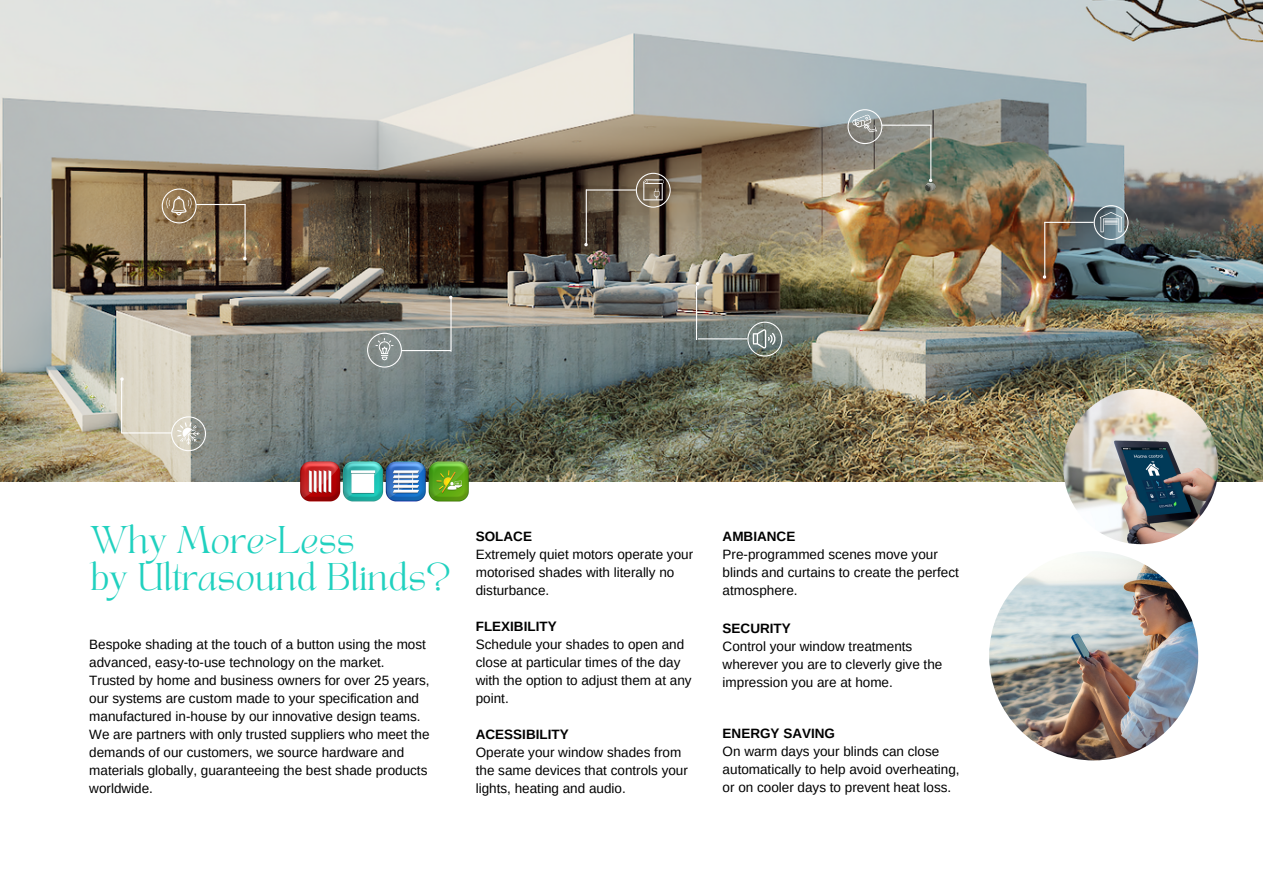
<style>
.page{position:relative;width:1263px;height:894px;background:#fff}
.page>*{position:absolute;margin:0;border:0;box-sizing:border-box;transform-origin:0 0}
.t1{font:27px/37px "TANAEGEAN";color:#21d1bf}
.t2{font:13.5px/18px "Arimo";color:#000}
.t3{font:700 13.5px "Arimo";color:#000}
</style>
<div class="page">
<img style="left:0;top:0;width:1263px;height:481px">
<hr style="left:1044px;top:222px;width:50px;height:1px;background:#fff">
<hr style="left:1044px;top:222px;width:1px;height:54px;background:#fff">
<hr style="left:698px;top:338px;width:49px;height:1px;background:#fff">
<hr style="left:696px;top:286px;width:1px;height:54px;background:#fff">
<svg style="left:171px;top:416px;width:35px;height:35px"></svg>
<hr style="left:121px;top:379px;width:1px;height:54px;background:#fff">
<hr style="left:122px;top:432px;width:49px;height:1px;background:#fff">
<svg style="left:924px;top:179px;width:12px;height:13px"></svg>
<hr style="left:930px;top:125px;width:1px;height:54px;background:#fff">
<hr style="left:882px;top:125px;width:49px;height:1px;background:#fff">
<svg style="left:1094px;top:205px;width:34px;height:35px"></svg>
<svg style="left:847px;top:109px;width:35px;height:35px"></svg>
<svg style="left:584px;top:243px;width:4px;height:3px"></svg>
<hr style="left:586px;top:189px;width:50px;height:1px;background:#fff">
<hr style="left:586px;top:189px;width:1px;height:54px;background:#fff">
<svg style="left:636px;top:173px;width:35px;height:35px"></svg>
<svg style="left:367px;top:332px;width:35px;height:35px"></svg>
<hr style="left:450px;top:297px;width:2px;height:54px;background:#fff">
<hr style="left:401px;top:350px;width:50px;height:1px;background:#fff">
<hr style="left:245px;top:205px;width:1px;height:54px;background:#fff">
<hr style="left:196px;top:204px;width:50px;height:1px;background:#fff">
<svg style="left:162px;top:188px;width:35px;height:35px"></svg>
<svg style="left:747px;top:321px;width:35px;height:35px"></svg>
<img style="left:300px;top:455px;width:168px;height:47px">
<img style="left:1063px;top:389px;width:155px;height:155px;border-radius:50%">
<img style="left:989px;top:551px;width:209px;height:209px;border-radius:50%">
<h1 class="t1" style="left:90px;top:525px;width:361px">Why More&gt;Less<br>by Ultrasound Blinds?</h1>
<p class="t3" style="left:476px;top:528px;width:58px">SOLACE</p>
<p class="t2" style="left:476px;top:545px;width:219px">Extremely quiet motors operate your motorised shades with literally no disturbance.</p>
<p class="t3" style="left:476px;top:618px;width:82px">FLEXIBILITY</p>
<p class="t2" style="left:476px;top:635px;width:217px">Schedule your shades to open and close at particular times of the day with the option to adjust them at any point.</p>
<p class="t3" style="left:476px;top:726px;width:94px">ACESSIBILITY</p>
<p class="t2" style="left:476px;top:743px;width:214px">Operate your window shades from the same devices that controls your lights, heating and audio.</p>
<p class="t2" style="left:89px;top:635px;width:342px">Bespoke shading at the touch of a button using the most advanced, easy-to-use technology on the market.<br>Trusted by home and business owners for over 25 years, our systems are custom made to your specification and manufactured in-house by our innovative design teams.<br>We are partners with only trusted suppliers who meet the demands of our customers, we source hardware and materials globally, guaranteeing the best shade products worldwide.</p>
<p class="t3" style="left:723px;top:528px;width:74px">AMBIANCE</p>
<p class="t2" style="left:723px;top:545px;width:238px">Pre-programmed scenes move your blinds and curtains to create the perfect atmosphere.</p>
<p class="t3" style="left:723px;top:621px;width:70px">SECURITY</p>
<p class="t2" style="left:723px;top:637px;width:221px">Control your window treatments wherever you are to cleverly give the impression you are at home.</p>
<p class="t3" style="left:723px;top:725px;width:114px">ENERGY SAVING</p>
<p class="t2" style="left:723px;top:741px;width:238px">On warm days your blinds can close automatically to help avoid overheating, or on cooler days to prevent heat loss.</p>
</div>
